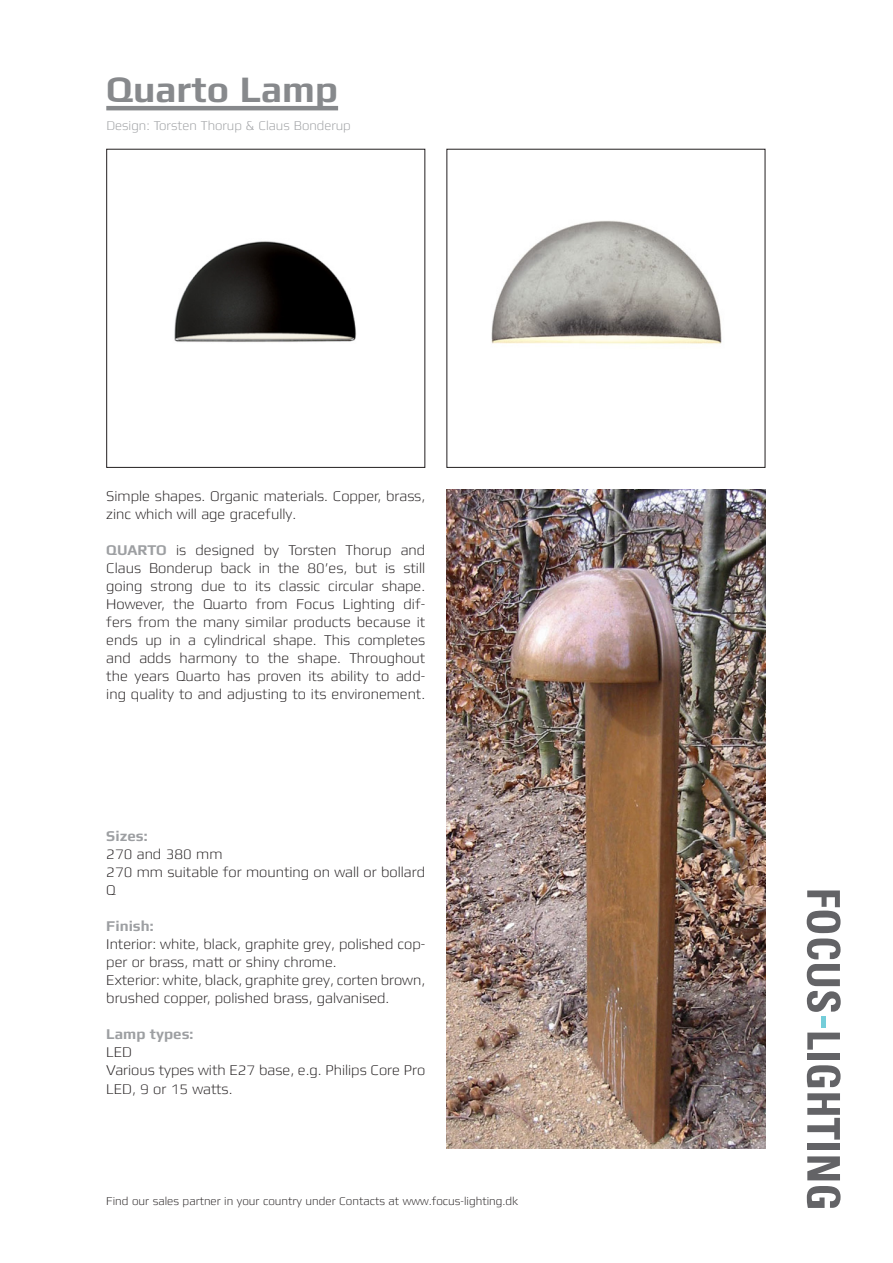
<style>
.page{position:relative;width:893px;height:1263px;background:#fff}
.page>*{position:absolute;margin:0;border:0;box-sizing:border-box;transform-origin:0 0}
.Overskrift{font:700 37.5px "Mdd";color:#87898c}
.t1{font:300 15px/18px "Mdd";color:#231f20}
.t2{font:700 15px "Mdd";color:#9d9fa2}
.t3{font:300 13.5px "Mdd";color:#9d9fa2}
.t4{font:300 12px "Mdd";color:#231f20}
.s1{font-weight:700;color:#9d9fa2}
</style>
<div class="page">
<img style="left:446px;top:489px;width:319px;height:659px">
<img style="left:174px;top:241px;width:183px;height:101px">
<div style="left:106px;top:149px;width:319px;height:319px;border:1px solid #231f20"></div>
<img style="left:491px;top:220px;width:231px;height:124px">
<svg style="left:807px;top:890px;width:34px;height:122px"></svg>
<svg style="left:807px;top:1032px;width:33px;height:18px"></svg>
<div style="left:807px;top:1053px;width:33px;height:7px;background:#636366"></div>
<svg style="left:807px;top:1065px;width:33px;height:22px"></svg>
<svg style="left:807px;top:1093px;width:33px;height:46px"></svg>
<div style="left:807px;top:1143px;width:33px;height:7px;background:#636366"></div>
<svg style="left:807px;top:1156px;width:33px;height:24px"></svg>
<svg style="left:807px;top:1186px;width:33px;height:22px"></svg>
<div style="left:821px;top:1016px;width:5px;height:11px;background:#74cdd9"></div>
<hr style="left:106px;top:106px;width:232px;height:4px;background:#87898c">
<p class="Overskrift" style="left:106px;top:69px;width:233px">Quarto Lamp</p>
<p class="t3" style="left:106px;top:119px;width:246px">Design: Torsten Thorup &amp; Claus Bonderup</p>
<p class="t1" style="left:106px;top:487px;width:320px">Simple shapes. Organic materials. Copper, brass, zinc which will age gracefully.</p>
<p class="t1" style="left:106px;top:541px;width:320px;text-align:justify"><span class="s1">QUARTO</span> is designed by Torsten Thorup and Claus Bonderup back in the 80’es, but is still going strong due to its classic circular shape.<br>However, the Quarto from Focus Lighting dif&shy;fers from the many similar products because it ends up in a cylindrical shape. This completes and adds harmony to the shape. Throughout the years Quarto has proven its ability to add&shy;ing quality to and adjusting to its environement.</p>
<p class="t2" style="left:106px;top:828px;width:43px">Sizes:</p>
<p class="t1" style="left:106px;top:846px;width:118px">270 and 380 mm</p>
<p class="t1" style="left:106px;top:864px;width:320px">270 mm suitable for mounting on wall or bollard<br>Q</p>
<p class="t2" style="left:106px;top:918px;width:49px">Finish:</p>
<p class="t1" style="left:106px;top:936px;width:320px">Interior: white, black, graphite grey, polished cop&shy;per or brass, matt or shiny chrome.</p>
<p class="t1" style="left:106px;top:972px;width:320px">Exterior: white, black, graphite grey, corten brown, brushed copper, polished brass, galvanised.</p>
<p class="t2" style="left:106px;top:1026px;width:89px">Lamp types:</p>
<p class="t1" style="left:106px;top:1044px;width:27px">LED</p>
<p class="t1" style="left:106px;top:1062px;width:320px">Various types with E27 base, e.g. Philips Core Pro<br>LED, 9 or 15 watts.</p>
<p class="t4" style="left:106px;top:1194px;width:413px">Find our sales partner in your country under Contacts at www.focus-lighting.dk</p>
</div>
